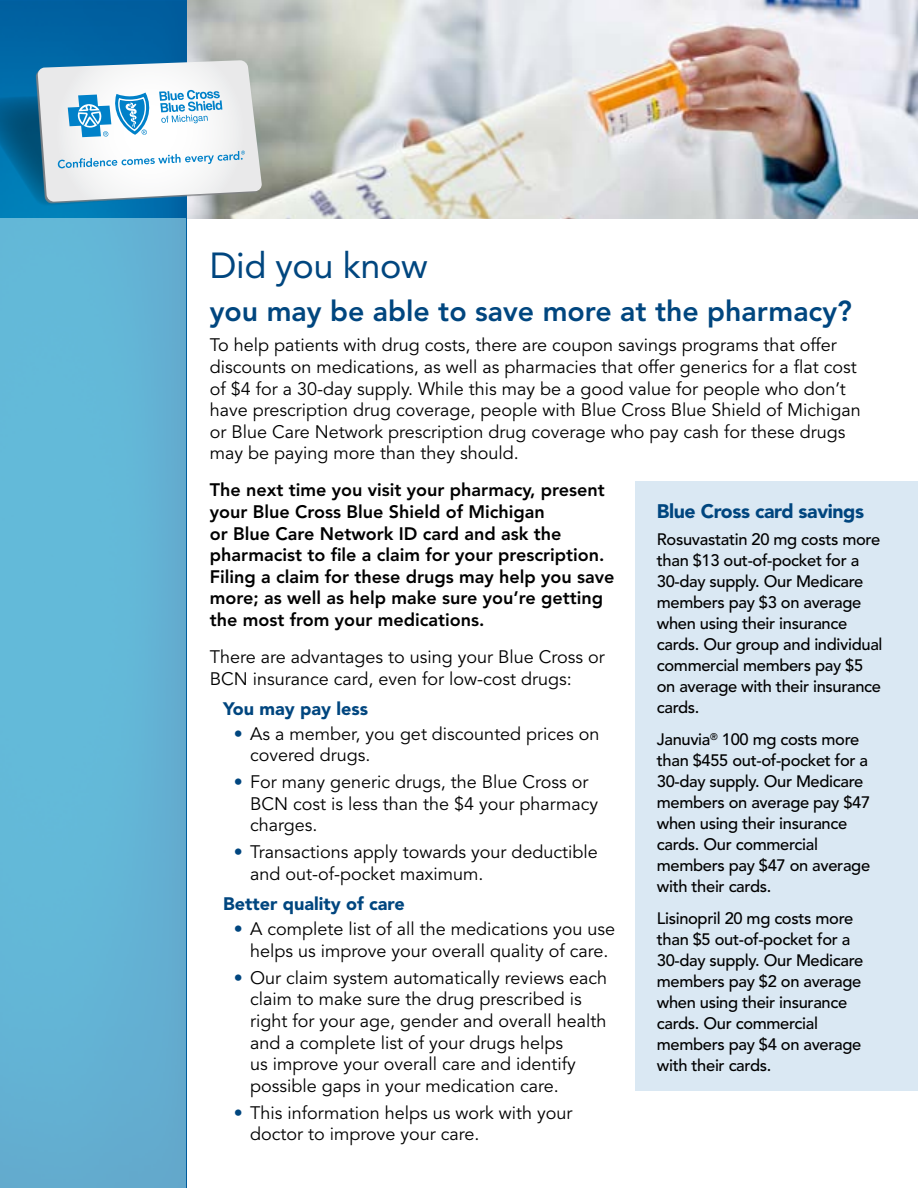
<style>
.page{position:relative;width:918px;height:1188px;background:#fff}
.page>*{position:absolute;margin:0;border:0;box-sizing:border-box;transform-origin:0 0}
.t1{font:36px "Avenir LT Std";letter-spacing:-.01em;color:#00467f}
.t2{font:800 28.5px "Avenir LT Std";color:#00467f}
.t3{font:900 19.5px "Avenir LT Std";letter-spacing:-.02em;color:#00467f}
.t4{font:18px/21.6px "Avenir LT Std";color:#000}
.t5{font:800 18px/21.6px "Avenir LT Std";color:#000}
.t6{font:900 18px "Avenir LT Std";color:#00467f}
.t7{font:500 16.5px/21px "Avenir LT Std";letter-spacing:-.02em;color:#000}
.s1{font-weight:900;color:#00467f}
</style>
<div class="page">
<img style="left:186px;top:0;width:732px;height:218px">
<img style="left:0;top:0;width:186px;height:218px">
<div style="left:0;top:218px;width:186px;height:970px;background:#63b7d7"></div>
<svg style="left:0;top:60px;width:262px;height:147px"></svg>
<div style="left:635px;top:482px;width:283px;height:609px;background:#dae8f3"></div>
<h1 class="t1" style="left:210px;top:245px;width:220px">Did you know</h1>
<h2 class="t2" style="left:210px;top:294px;width:644px">you may be able to save more at the pharmacy?</h2>
<p class="t4" style="left:210px;top:335px;width:653px">To help patients with drug costs, there are coupon savings programs that offer discounts on medications, as well as pharmacies that offer generics for a flat cost of $4 for a 30-day supply. While this may be a good value for people who don’t have prescription drug coverage, people with Blue Cross Blue Shield of Michigan or Blue Care Network prescription drug coverage who pay cash for these drugs may be paying more than they should.</p>
<p class="t5" style="left:210px;top:479px;width:406px">The next time you visit your pharmacy, present your Blue Cross Blue Shield of Michigan<br>or Blue Care Network ID card and ask the pharmacist to file a claim for your prescription.<br>Filing a claim for these drugs may help you save more; as well as help make sure you’re getting the most from your medications.</p>
<p class="t4" style="left:210px;top:646px;width:397px">There are advantages to using your Blue Cross or<br>BCN insurance card, even for low-cost drugs:</p>
<p class="t6" style="left:223px;top:698px;width:146px">You may pay less</p>
<p class="t4" style="left:250px;top:723px;width:351px;text-indent:-17px"><span class="s1">•</span> As a member, you get discounted prices on covered drugs.</p>
<p class="t4" style="left:250px;top:772px;width:350px;text-indent:-17px"><span class="s1">•</span> For many generic drugs, the Blue Cross or<br>BCN cost is less than the $4 your pharmacy charges.</p>
<p class="t4" style="left:250px;top:842px;width:349px;text-indent:-17px"><span class="s1">•</span> Transactions apply towards your deductible and out-of-pocket maximum.</p>
<p class="t6" style="left:223px;top:893px;width:183px">Better quality of care</p>
<p class="t4" style="left:234px;top:919px;width:383px;text-align:center"><span class="s1">•</span> A complete list of all the medications you use helps us improve your overall quality of care.</p>
<p class="t4" style="left:250px;top:967px;width:359px;text-indent:-17px"><span class="s1">•</span> Our claim system automatically reviews each claim to make sure the drug prescribed is right for your age, gender and overall health and a complete list of your drugs helps<br>us improve your overall care and identify possible gaps in your medication care.</p>
<p class="t4" style="left:250px;top:1102px;width:324px;text-indent:-17px"><span class="s1">•</span> This information helps us work with your doctor to improve your care.</p>
<p class="t3" style="left:657px;top:499px;width:209px">Blue Cross card savings</p>
<p class="t7" style="left:657px;top:529px;width:227px">Rosuvastatin 20 mg costs more than $13 out-of-pocket for a<br>30-day supply. Our Medicare members pay $3 on average when using their insurance cards. Our group and individual commercial members pay $5 on average with their insurance cards.</p>
<p class="t7" style="left:657px;top:729px;width:215px">Januvia<sup>®</sup> 100 mg costs more than $455 out-of-pocket for a<br>30-day supply. Our Medicare members on average pay $47 when using their insurance cards. Our commercial members pay $47 on average with their cards.</p>
<p class="t7" style="left:657px;top:908px;width:208px">Lisinopril 20 mg costs more than $5 out-of-pocket for a<br>30-day supply. Our Medicare members pay $2 on average when using their insurance cards. Our commercial members pay $4 on average with their cards.</p>
</div>
